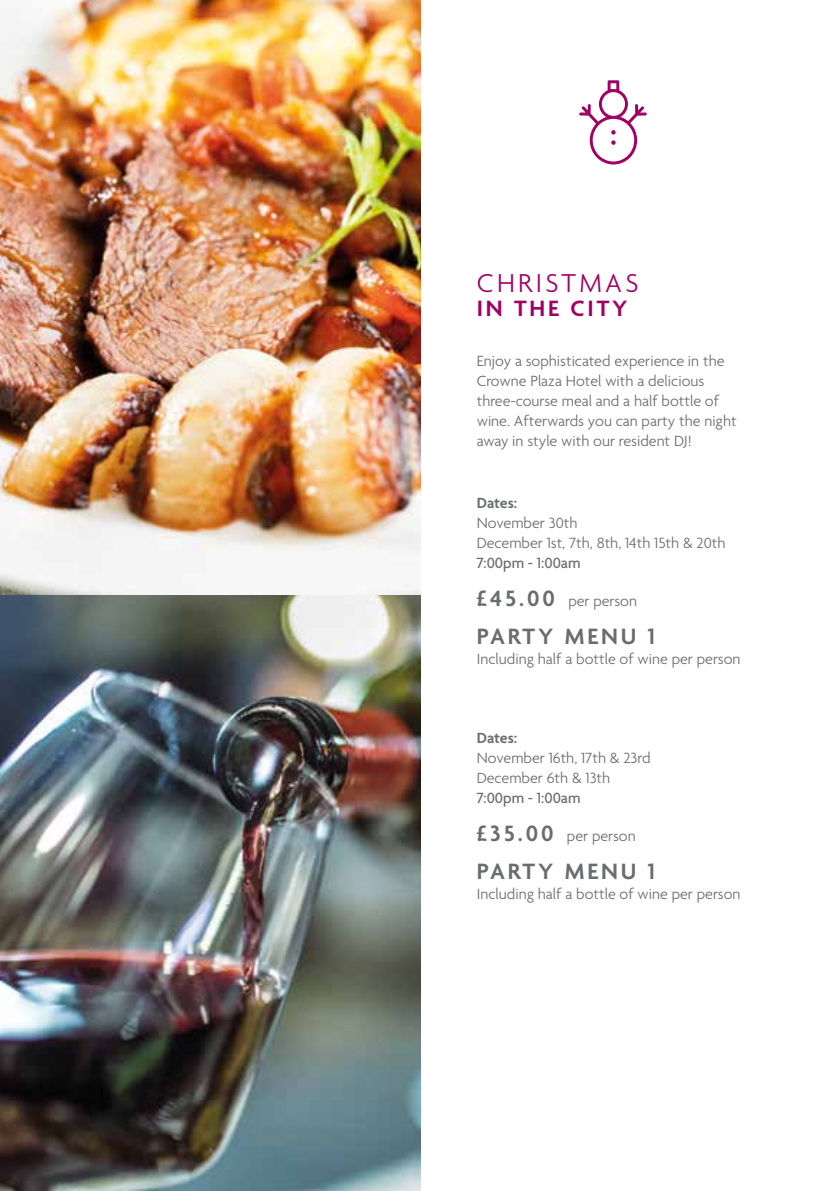
<style>
.page{position:relative;width:840px;height:1191px;background:#fff}
.page>*{position:absolute;margin:0;border:0;box-sizing:border-box;transform-origin:0 0}
.t1{font:300 28px "Agenda";letter-spacing:.12em;color:#a00062}
.t2{font:600 24px "Agenda";letter-spacing:.12em;color:#696d6f}
.t3{font:600 24px "Agenda";letter-spacing:.12em;color:#a00062}
.t4{font:300 16px/20px "Agenda";color:#696d6f}
.t5{font:500 16px "Agenda";color:#696d6f}
.t6{font:600 16px "Agenda";letter-spacing:-.005em;color:#696d6f}
.s1{font-weight:600;font-size:24px}
</style>
<div class="page">
<svg style="left:579px;top:80px;width:67px;height:84px"></svg>
<img style="left:0;top:0;width:420px;height:1191px">
<h1 class="t1" style="left:476px;top:268px;width:163px">CHRISTMAS</h1>
<h2 class="t3" style="left:476px;top:295px;width:152px">IN THE CITY</h2>
<p class="t4" style="left:476px;top:352px;width:261px">Enjoy a sophisticated experience in the Crowne Plaza Hotel with a delicious three-course meal and a half bottle of wine. Afterwards you can party the night away in style with our resident DJ!</p>
<p class="t6" style="left:476px;top:494px;width:42px">Dates:</p>
<p class="t4" style="left:476px;top:514px;width:250px">November 30th<br>December 1st, 7th, 8th, 14th 15th &amp; 20th</p>
<p class="t5" style="left:476px;top:554px;width:105px">7:00pm - 1:00am</p>
<p class="t4" style="left:476px;top:592px;width:162px"><span class="s1">£45.00</span> per person</p>
<h2 class="t2" style="left:476px;top:623px;width:179px">PARTY MENU 1</h2>
<p class="t4" style="left:476px;top:650px;width:265px">Including half a bottle of wine per person</p>
<p class="t6" style="left:476px;top:729px;width:42px">Dates:</p>
<p class="t4" style="left:476px;top:749px;width:175px">November 16th, 17th &amp; 23rd<br>December 6th &amp; 13th</p>
<p class="t5" style="left:476px;top:789px;width:105px">7:00pm - 1:00am</p>
<p class="t4" style="left:476px;top:827px;width:160px"><span class="s1">£35.00</span> per person</p>
<h2 class="t2" style="left:476px;top:858px;width:179px">PARTY MENU 1</h2>
<p class="t4" style="left:476px;top:885px;width:265px">Including half a bottle of wine per person</p>
</div>
